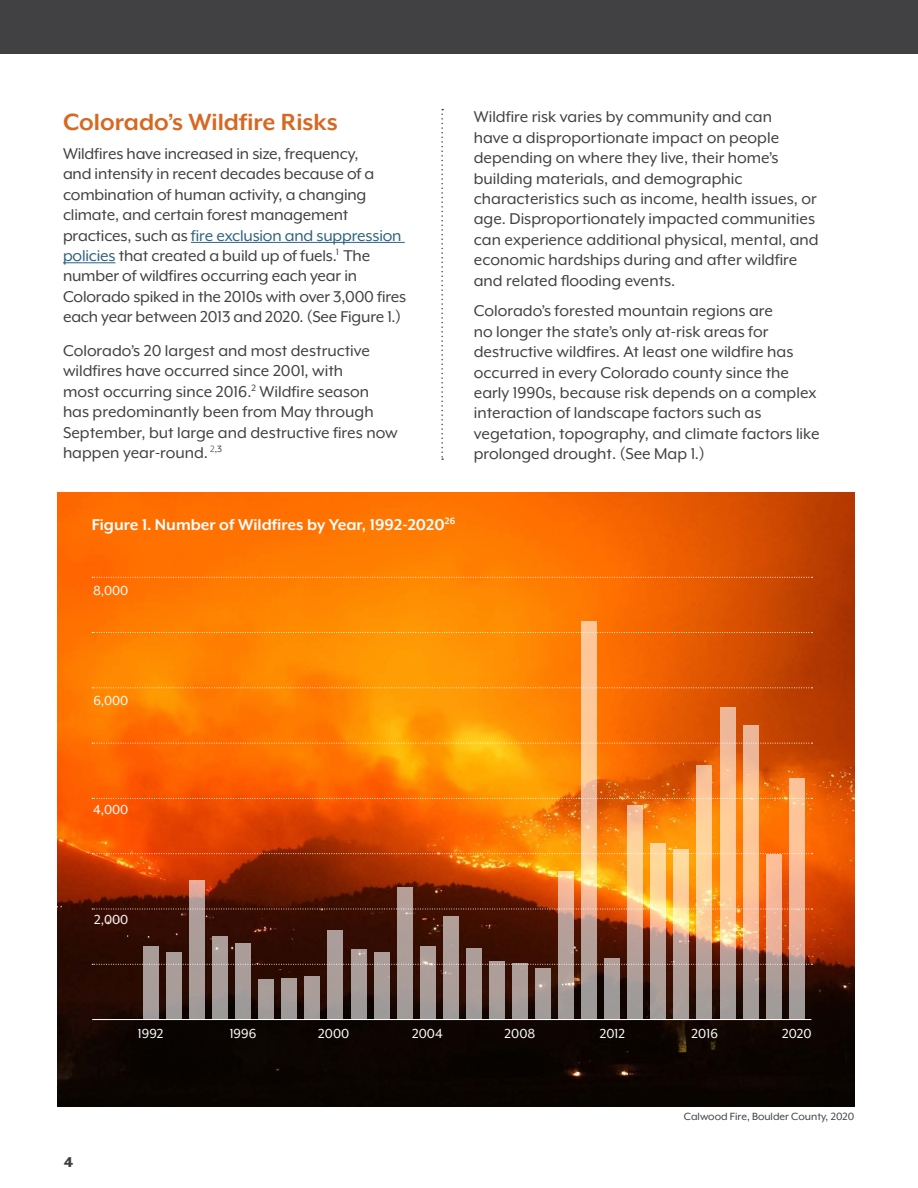
<style>
.page{position:relative;width:918px;height:1188px;background:#fff}
.page>*{position:absolute;margin:0;border:0;box-sizing:border-box;transform-origin:0 0}
.Hed_2{font:700 27px "Mr Eaves XL Mod OT";color:#d76822}
.CHI_Body_Copy{font:18px/20.4px "Mr Eaves XL Mod OT";color:#414042}
.CHI_Body_Copy-2{font:700 18px "Mr Eaves XL Mod OT";color:#fff}
.t1{font:800 16.5px "Mr Eaves XL Mod OT";color:#414042}
.t2{font:15px "Mr Eaves XL Mod OT";color:#fff}
.Source_Endnote{font:12px "Mr Eaves XL Mod OT";color:#414042}
.s1{color:#2e6380}
</style>
<div class="page">
<div style="left:0;top:0;width:918px;height:54px;background:#414042"></div>
<hr style="left:191px;top:242px;width:214px;height:1px;background:#2e6380">
<hr style="left:63px;top:263px;width:52px;height:1px;background:#2e6380">
<svg style="left:441px;top:109px;width:2px;height:351px"></svg>
<img style="left:57px;top:492px;width:798px;height:614px">
<hr style="left:92px;top:1019px;width:719px;height:1px;background:#fff">
<svg style="left:92px;top:964px;width:720px;height:1px"></svg>
<svg style="left:92px;top:909px;width:720px;height:1px"></svg>
<svg style="left:92px;top:853px;width:720px;height:1px"></svg>
<svg style="left:92px;top:798px;width:720px;height:1px"></svg>
<svg style="left:92px;top:743px;width:720px;height:1px"></svg>
<svg style="left:92px;top:687px;width:720px;height:1px"></svg>
<svg style="left:92px;top:632px;width:720px;height:1px"></svg>
<svg style="left:92px;top:577px;width:720px;height:1px"></svg>
<div style="left:143px;top:947px;width:16px;height:73px;background:#a99d99"></div>
<div style="left:489px;top:962px;width:16px;height:58px;background:linear-gradient(to bottom,#b4a29e,#a19a98)"></div>
<div style="left:258px;top:980px;width:16px;height:40px;background:#a79c99"></div>
<div style="left:604px;top:958px;width:16px;height:62px;background:linear-gradient(to bottom,#b1a19d,#989898)"></div>
<div style="left:374px;top:952px;width:16px;height:68px;background:linear-gradient(to bottom,#b1a19c,#9c9998)"></div>
<svg style="left:720px;top:707px;width:15px;height:312px;background:#e8bf9b"></svg>
<div style="left:166px;top:952px;width:16px;height:68px;background:#a99d99"></div>
<div style="left:512px;top:964px;width:16px;height:56px;background:linear-gradient(to bottom,#b29f99,#a19b9a)"></div>
<div style="left:281px;top:978px;width:16px;height:42px;background:#a69c99"></div>
<svg style="left:627px;top:805px;width:16px;height:214px;background:#d8b89b"></svg>
<div style="left:397px;top:887px;width:16px;height:133px;background:linear-gradient(to bottom,#b7a19b,#a19b99)"></div>
<svg style="left:743px;top:725px;width:15px;height:294px;background:#e6ba9a"></svg>
<svg style="left:189px;top:880px;width:16px;height:139px;background:#b09e99"></svg>
<div style="left:535px;top:968px;width:16px;height:52px;background:#a89d99"></div>
<div style="left:305px;top:976px;width:15px;height:44px;background:#a99d99"></div>
<svg style="left:650px;top:844px;width:16px;height:175px;background:#d6ba9c"></svg>
<div style="left:420px;top:947px;width:16px;height:73px;background:#ab9d99"></div>
<svg style="left:766px;top:854px;width:16px;height:165px;background:#d6ac99"></svg>
<div style="left:212px;top:937px;width:16px;height:83px;background:linear-gradient(to bottom,#b1a09c,#9d9998)"></div>
<svg style="left:558px;top:872px;width:16px;height:147px;background:#c2a89a"></svg>
<svg style="left:328px;top:931px;width:15px;height:88px"></svg>
<svg style="left:673px;top:850px;width:16px;height:169px;background:#d7bc9c"></svg>
<div style="left:443px;top:917px;width:16px;height:103px;background:#ad9e99"></div>
<svg style="left:789px;top:778px;width:16px;height:241px;background:#e1b39a"></svg>
<div style="left:235px;top:944px;width:16px;height:76px;background:#a89c99"></div>
<svg style="left:581px;top:621px;width:16px;height:398px;background:#e6bd9b"></svg>
<svg style="left:351px;top:950px;width:15px;height:69px"></svg>
<svg style="left:697px;top:766px;width:15px;height:253px;background:#e4c09b"></svg>
<div style="left:466px;top:948px;width:16px;height:72px;background:linear-gradient(to bottom,#b3a19d,#a29b99)"></div>
<p class="Hed_2" style="left:63px;top:106px;width:276px">Colorado’s Wildfire Risks</p>
<p class="CHI_Body_Copy" style="left:63px;top:143px;width:345px">Wildfires have increased in size, frequency,<br>and intensity in recent decades because of a combination of human activity, a changing climate, and certain forest management practices, such as <span class="s1">fire exclusion and suppression policies</span> that created a build up of fuels.<sup>1</sup> The number of wildfires occurring each year in Colorado spiked in the 2010s with over 3,000 fires each year between 2013 and 2020. (See Figure 1.)</p>
<p class="CHI_Body_Copy" style="left:63px;top:340px;width:336px">Colorado’s 20 largest and most destructive wildfires have occurred since 2001, with<br>most occurring since 2016.<sup>2</sup> Wildfire season has predominantly been from May through September, but large and destructive fires now happen year-round. <sup>2</sup><sup>,3</sup></p>
<p class="CHI_Body_Copy" style="left:474px;top:107px;width:346px">Wildfire risk varies by community and can<br>have a disproportionate impact on people depending on where they live, their home’s building materials, and demographic characteristics such as income, health issues, or age. Disproportionately impacted communities can experience additional physical, mental, and economic hardships during and after wildfire and related flooding events.</p>
<p class="CHI_Body_Copy" style="left:474px;top:301px;width:347px">Colorado’s forested mountain regions are<br>no longer the state’s only at-risk areas for destructive wildfires. At least one wildfire has occurred in every Colorado county since the early 1990s, because risk depends on a complex interaction of landscape factors such as vegetation, topography, and climate factors like prolonged drought. (See Map 1.)</p>
<p class="CHI_Body_Copy-2" style="left:92px;top:515px;width:365px">Figure 1. Number of Wildfires by Year, 1992-2020<sup>26</sup></p>
<p class="t2" style="left:93px;top:582px;width:37px">8,000</p>
<p class="t2" style="left:93px;top:693px;width:37px">6,000</p>
<p class="t2" style="left:93px;top:801px;width:37px">4,000</p>
<p class="t2" style="left:94px;top:912px;width:36px">2,000</p>
<p class="t1" style="left:64px;top:1153px;width:11px">4</p>
<p class="t2" style="left:138px;top:1025px;width:27px">1992</p>
<p class="t2" style="left:230px;top:1025px;width:28px">1996</p>
<p class="t2" style="left:318px;top:1025px;width:33px">2000</p>
<p class="t2" style="left:412px;top:1025px;width:32px">2004</p>
<p class="t2" style="left:505px;top:1025px;width:32px">2008</p>
<p class="t2" style="left:600px;top:1025px;width:27px">2012</p>
<p class="t2" style="left:692px;top:1025px;width:28px">2016</p>
<p class="t2" style="left:782px;top:1025px;width:31px">2020</p>
<p class="Source_Endnote" style="left:684px;top:1110px;width:172px">Calwood Fire, Boulder County, 2020</p>
</div>
